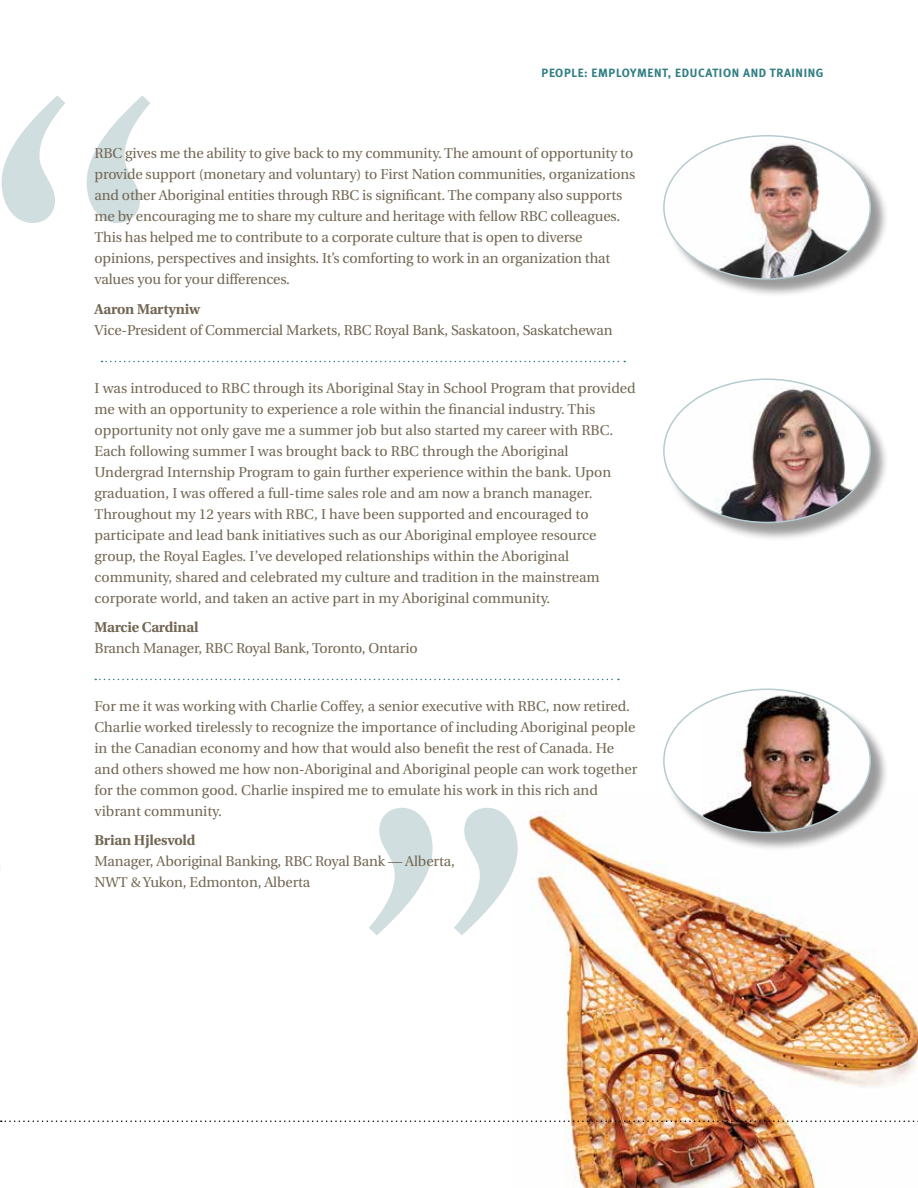
<style>
.page{position:relative;width:918px;height:1188px;background:#fff}
.page>*{position:absolute;margin:0;border:0;box-sizing:border-box;transform-origin:0 0}
.t1{font:472.5px "Utopia";color:#d1dee0}
.t2{font:14.25px/21px "Utopia";color:#716653}
.t3{font:700 14.25px "Utopia";letter-spacing:-.01em;color:#716653}
.t4{font:12px "Meta Bold LF";letter-spacing:.05em;color:#307d84}
</style>
<div class="page">
<img style="left:528px;top:811px;width:390px;height:377px">
<svg style="left:1px;top:1120px;width:917px;height:2px"></svg>
<div style="left:665px;top:381px;width:224px;height:161px;background:#000;opacity:.4"></div>
<img style="left:664px;top:381px;width:206px;height:141px">
<div style="left:665px;top:691px;width:224px;height:161px;background:#000;opacity:.4"></div>
<div style="left:664px;top:689px;width:206px;height:143px;background:#fff;border-radius:50%"></div>
<img style="left:702px;top:689px;width:168px;height:143px">
<div style="left:665px;top:137px;width:224px;height:161px;background:#000;opacity:.4"></div>
<img style="left:664px;top:136px;width:206px;height:143px">
<svg style="left:102px;top:361px;width:523px;height:1px"></svg>
<svg style="left:95px;top:679px;width:524px;height:1px"></svg>
<p class="t4" style="left:542px;top:66px;width:59px">PEOPLE: EMP</p>
<p class="t4" style="left:616px;top:66px;width:208px">LOYMENT, EDUCATION AND TRAINING</p>
<h1 class="t1" style="left:-32px;top:28px;width:218px">“</h1>
<p class="t2" style="left:94px;top:143px;width:542px">RBC gives me the ability to give back to my community. The amount of opportunity to provide support (monetary and voluntary) to First Nation communities, organizations and other Aboriginal entities through RBC is significant. The company also supports me by encouraging me to share my culture and heritage with fellow RBC colleagues.<br>This has helped me to contribute to a corporate culture that is open to diverse opinions, perspectives and insights. It’s comforting to work in an organization that values you for your differences.</p>
<p class="t3" style="left:94px;top:301px;width:107px">Aaron Martyniw</p>
<p class="t2" style="left:94px;top:320px;width:519px">Vice-President of Commercial Markets, RBC Royal Bank, Saskatoon, Saskatchewan</p>
<p class="t2" style="left:94px;top:378px;width:543px">I was introduced to RBC through its Aboriginal Stay in School Program that provided me with an opportunity to experience a role within the financial industry. This opportunity not only gave me a summer job but also started my career with RBC.<br>Each following summer I was brought back to RBC through the Aboriginal Undergrad Internship Program to gain further experience within the bank. Upon graduation, I was offered a full-time sales role and am now a branch manager.<br>Throughout my 12 years with RBC, I have been supported and encouraged to participate and lead bank initiatives such as our Aboriginal employee resource group, the Royal Eagles. I’ve developed relationships within the Aboriginal community, shared and celebrated my culture and tradition in the mainstream corporate world, and taken an active part in my Aboriginal community.</p>
<p class="t3" style="left:94px;top:619px;width:106px">Marcie Cardinal</p>
<p class="t2" style="left:94px;top:638px;width:325px">Branch Manager, RBC Royal Bank, Toronto, Ontario</p>
<p class="t2" style="left:94px;top:696px;width:544px">For me it was working with Charlie Coffey, a senior executive with RBC, now retired.<br>Charlie worked tirelessly to recognize the importance of including Aboriginal people in the Canadian economy and how that would also benefit the rest of Canada. He and others showed me how non-Aboriginal and Aboriginal people can work together for the common good. Charlie inspired me to emulate his work in this rich and vibrant community.</p>
<p class="t3" style="left:94px;top:832px;width:103px">Brian Hjlesvold</p>
<p class="t2" style="left:94px;top:851px;width:362px">Manager, Aboriginal Banking, RBC Royal Bank — Alberta,<br>NWT &amp; Yukon, Edmonton, Alberta</p>
<h1 class="t1" style="left:335px;top:738px;width:218px">”</h1>
</div>
